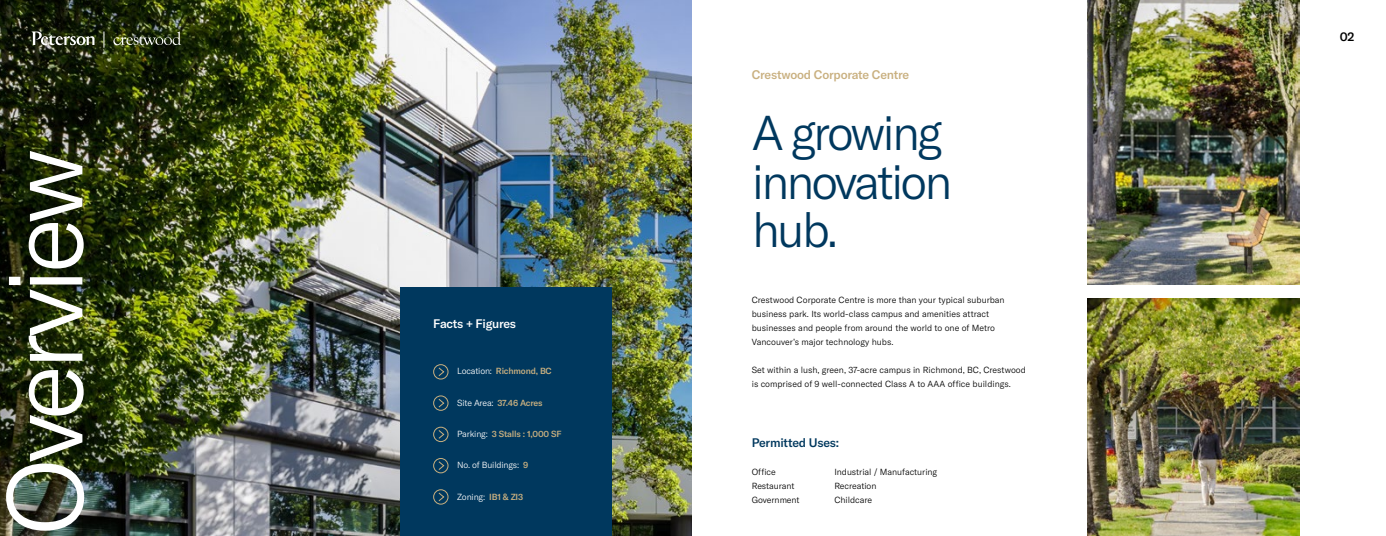
<style>
.page{position:relative;width:1386px;height:536px;background:#fff}
.page>*{position:absolute;margin:0;border:0;box-sizing:border-box;transform-origin:0 0}
.t1{font:300 105px "GT America";letter-spacing:-.06em;color:#fff}
.t2{font:300 48.12px/48.1px "GT America";letter-spacing:-.06em;color:#00385e}
.t3{font:500 12.25px "GT America";letter-spacing:-.02em;color:#c9b080}
.t4{font:500 12.25px "GT America";letter-spacing:-.02em;color:#00385e}
.t5{font:500 12.25px "GT America";letter-spacing:-.02em;color:#fff}
.t6{font:500 12.25px "GT America";color:#000}
.t7{font:300 8.75px/14px "GT America";color:#000}
.t8{font:500 8.75px "GT America";letter-spacing:-.02em;color:#c9b080}
.t9{font:300 8.75px "GT America";letter-spacing:-.02em;color:#fff}
.s1{font-weight:300;color:#fff}
.s2{font-weight:500;color:#c9b080}
</style>
<div class="page">
<img style="left:1088px;top:0;width:211px;height:284px">
<img style="left:0;top:0;width:691px;height:536px">
<svg style="left:31px;top:32px;width:64px;height:13px"></svg>
<svg style="left:113px;top:31px;width:68px;height:14px"></svg>
<svg style="left:104px;top:32px;width:1px;height:16px"></svg>
<div style="left:400px;top:287px;width:212px;height:249px;background:#00385e"></div>
<div style="left:433px;top:364px;width:15px;height:15px;border:1px solid #c9b080;border-radius:50%"></div>
<div style="left:433px;top:395px;width:15px;height:15px;border:1px solid #c9b080;border-radius:50%"></div>
<div style="left:433px;top:426px;width:15px;height:16px;border:1px solid #c9b080;border-radius:50%"></div>
<div style="left:433px;top:458px;width:15px;height:15px;border:1px solid #c9b080;border-radius:50%"></div>
<div style="left:433px;top:489px;width:15px;height:15px;border:1px solid #c9b080;border-radius:50%"></div>
<svg style="left:438px;top:367px;width:7px;height:9px"></svg>
<svg style="left:438px;top:399px;width:7px;height:9px"></svg>
<svg style="left:438px;top:430px;width:7px;height:9px"></svg>
<svg style="left:438px;top:460px;width:7px;height:10px"></svg>
<svg style="left:438px;top:492px;width:7px;height:9px"></svg>
<img style="left:1088px;top:298px;width:211px;height:238px">
<h1 class="t1" style="left:-16px;top:536px;width:389px;rotate:-90deg">Overview</h1>
<h3 class="t5" style="left:433px;top:316px;width:84px">Facts + Figures</h3>
<p class="t8" style="left:457px;top:366px;width:96px"><span class="s1">Location:</span> Richmond, BC</p>
<p class="t8" style="left:457px;top:397px;width:87px"><span class="s1">Site Area:</span> 37.46 Acres</p>
<p class="t8" style="left:457px;top:428px;width:106px"><span class="s1">Parking:</span> 3 Stalls : 1,000 SF</p>
<p class="t9" style="left:457px;top:460px;width:73px">No. of Buildings: <span class="s2">9</span></p>
<p class="t9" style="left:457px;top:491px;width:68px">Zoning: <span class="s2">IB1 &amp; ZI3</span></p>
<h3 class="t3" style="left:752px;top:68px;width:159px">Crestwood Corporate Centre</h3>
<h2 class="t2" style="left:752px;top:109px;width:202px">A growing innovation hub.</h2>
<p class="t7" style="left:752px;top:293px;width:254px">Crestwood Corporate Centre is more than your typical suburban business park. Its world-class campus and amenities attract businesses and people from around the world to one of Metro Vancouver’s major technology hubs.</p>
<p class="t7" style="left:752px;top:363px;width:276px">Set within a lush, green, 37-acre campus in Richmond, BC, Crestwood is comprised of 9 well-connected Class A to AAA office buildings.</p>
<h3 class="t4" style="left:752px;top:434px;width:89px">Permitted Uses:</h3>
<p class="t7" style="left:752px;top:465px;width:49px">Office<br>Restaurant<br>Government</p>
<p class="t7" style="left:834px;top:465px;width:104px">Industrial / Manufacturing<br>Recreation<br>Childcare</p>
<h3 class="t6" style="left:1340px;top:29px;width:16px">02</h3>
</div>
